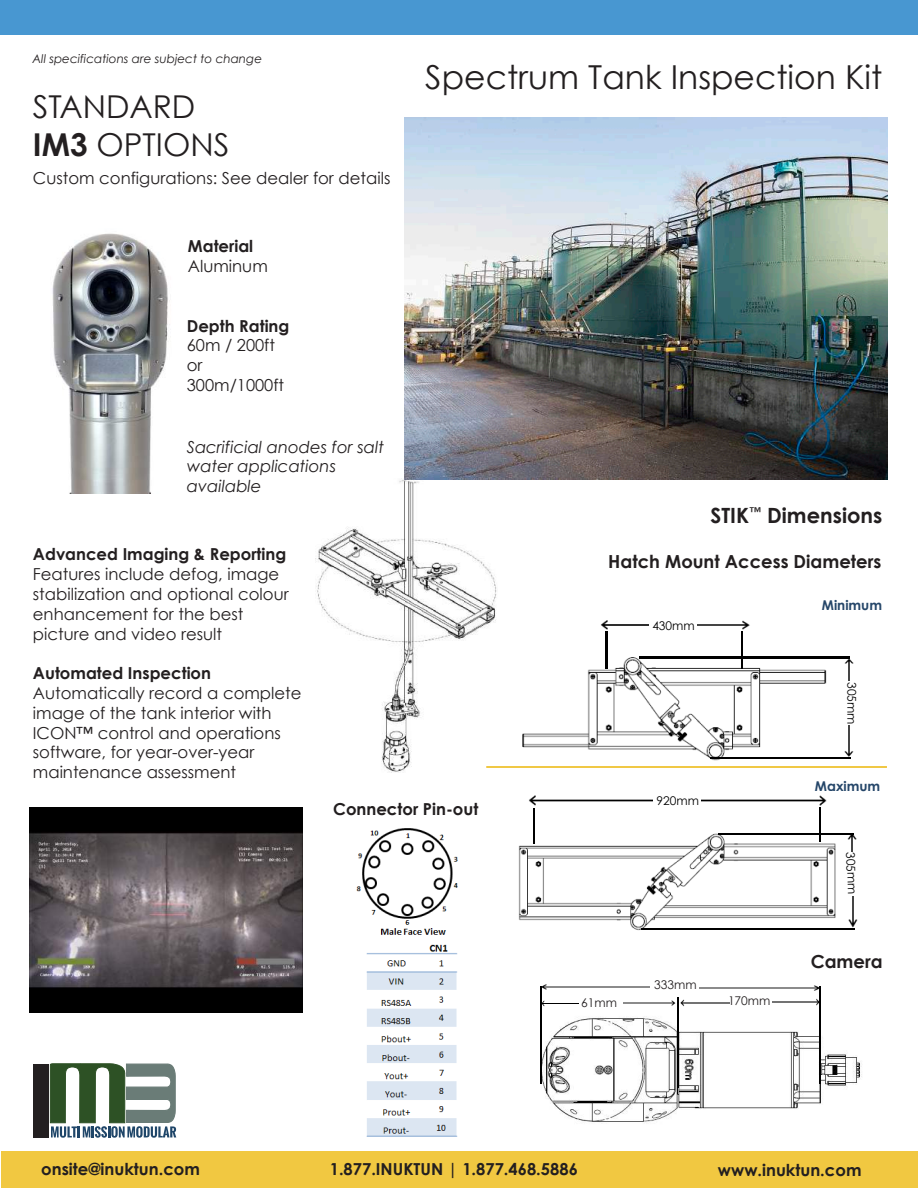
<style>
.page{position:relative;width:918px;height:1188px;background:#fff}
.page>*{position:absolute;margin:0;border:0;box-sizing:border-box;transform-origin:0 0}
.t1{font:33px "Century Gothic";color:#231f20}
.t2{font:31.5px/37.8px "Century Gothic";color:#231f20}
.t3{font:700 21px "Century Gothic";color:#231f20}
.t4{font:700 18px "Century Gothic";color:#231f20}
.t5{font:16.5px/19.8px "Century Gothic";color:#231f20}
.t6{font:700 16.5px "Century Gothic";color:#231f20}
.t7{font:italic 16.5px/19.8px "Century Gothic";color:#231f20}
.t8{font:700 16.5px "Century Gothic";color:#221e1f}
.t9{font:700 13.5px "Century Gothic";color:#254669}
.t10{font:italic 12px "Century Gothic";color:#231f20}
.t11{font:12px "Century Gothic";color:#000}
.t12{font:12px "Century Gothic";color:#221e1f}
.s1{font-weight:700}
</style>
<div class="page">
<img style="left:316px;top:479px;width:181px;height:293px">
<img style="left:405px;top:117px;width:482px;height:362px">
<img style="left:601px;top:620px;width:48px;height:13px">
<div style="left:0;top:0;width:918px;height:34px;background:#4897d1"></div>
<div style="left:2px;top:1152px;width:916px;height:36px;background:#f1c841"></div>
<div style="left:34px;top:1064px;width:15px;height:74px;background:#231f20"></div>
<svg style="left:50px;top:1064px;width:126px;height:74px"></svg>
<img style="left:52px;top:233px;width:118px;height:261px">
<img style="left:356px;top:828px;width:102px;height:309px">
<img style="left:522px;top:653px;width:311px;height:108px">
<img style="left:518px;top:830px;width:322px;height:101px">
<img style="left:698px;top:620px;width:52px;height:13px">
<img style="left:742px;top:631px;width:1px;height:37px">
<img style="left:606px;top:631px;width:1px;height:37px">
<img style="left:842px;top:656px;width:12px;height:25px">
<img style="left:842px;top:726px;width:12px;height:32px">
<img style="left:711px;top:758px;width:140px;height:1px">
<img style="left:487px;top:766px;width:400px;height:2px">
<img style="left:639px;top:657px;width:210px;height:1px">
<img style="left:701px;top:795px;width:126px;height:15px">
<img style="left:820px;top:807px;width:1px;height:35px">
<img style="left:529px;top:795px;width:124px;height:14px">
<img style="left:534px;top:808px;width:1px;height:36px">
<img style="left:845px;top:833px;width:12px;height:19px">
<img style="left:718px;top:833px;width:135px;height:1px">
<img style="left:845px;top:897px;width:13px;height:32px">
<img style="left:642px;top:929px;width:213px;height:1px">
<img style="left:29px;top:807px;width:274px;height:205px">
<img style="left:541px;top:1012px;width:321px;height:110px">
<img style="left:700px;top:985px;width:120px;height:7px">
<img style="left:541px;top:984px;width:108px;height:8px">
<img style="left:773px;top:996px;width:47px;height:12px">
<img style="left:820px;top:986px;width:1px;height:97px">
<img style="left:624px;top:1000px;width:52px;height:6px">
<img style="left:541px;top:998px;width:37px;height:11px">
<img style="left:540px;top:986px;width:1px;height:98px">
<img style="left:677px;top:998px;width:52px;height:10px">
<img style="left:678px;top:997px;width:1px;height:90px">
<p class="t10" style="left:32px;top:50px;width:231px">All specifications are subject to change</p>
<h2 class="t2" style="left:33px;top:88px;width:198px">STANDARD<br><span class="s1">IM3</span> OPTIONS</h2>
<p class="t5" style="left:33px;top:168px;width:359px">Custom configurations: See dealer for details</p>
<p class="t6" style="left:188px;top:234px;width:67px">Material</p>
<p class="t5" style="left:188px;top:256px;width:81px">Aluminum</p>
<p class="t6" style="left:187px;top:313px;width:104px">Depth Rating</p>
<p class="t5" style="left:187px;top:335px;width:99px">60m / 200ft or<br>300m/1000ft</p>
<p class="t7" style="left:187px;top:437px;width:199px">Sacrificial anodes for salt water applications available</p>
<p class="t6" style="left:33px;top:542px;width:255px">Advanced Imaging &amp; Reporting</p>
<p class="t5" style="left:33px;top:564px;width:257px">Features include defog, image stabilization and optional colour enhancement for the best picture and video result</p>
<p class="t6" style="left:33px;top:661px;width:180px">Automated Inspection</p>
<p class="t5" style="left:33px;top:683px;width:270px">Automatically record a complete image of the tank interior with<br>ICON™ control and operations software, for year-over-year maintenance assessment</p>
<h1 class="t1" style="left:425px;top:54px;width:459px">Spectrum Tank Inspection Kit</h1>
<p class="t3" style="left:711px;top:499px;width:173px">STIK<sup>™</sup> Dimensions</p>
<p class="t4" style="left:608px;top:548px;width:275px">Hatch Mount Access Diameters</p>
<p class="t11" style="left:652px;top:617px;width:44px">430mm</p>
<p class="t9" style="left:822px;top:594px;width:62px">Minimum</p>
<p class="t11" style="left:860px;top:682px;width:44px;rotate:90deg">305mm</p>
<p class="t9" style="left:815px;top:776px;width:67px">Maximum</p>
<p class="t8" style="left:333px;top:797px;width:147px">Connector Pin-out</p>
<p class="t11" style="left:657px;top:792px;width:44px">920mm</p>
<p class="t12" style="left:654px;top:976px;width:44px">333mm</p>
<p class="t12" style="left:575px;top:994px;width:44px">161mm</p>
<p class="t12" style="left:728px;top:992px;width:44px">170mm</p>
<p class="t11" style="left:859px;top:852px;width:44px;rotate:88deg">305mm</p>
<p class="t4" style="left:811px;top:948px;width:73px">Camera</p>
<p class="t6" style="left:41px;top:1156px;width:160px">onsite@inuktun.com</p>
<p class="t6" style="left:330px;top:1156px;width:250px">1.877.INUKTUN | 1.877.468.5886</p>
<p class="t6" style="left:718px;top:1157px;width:145px">www.inuktun.com</p>
</div>
